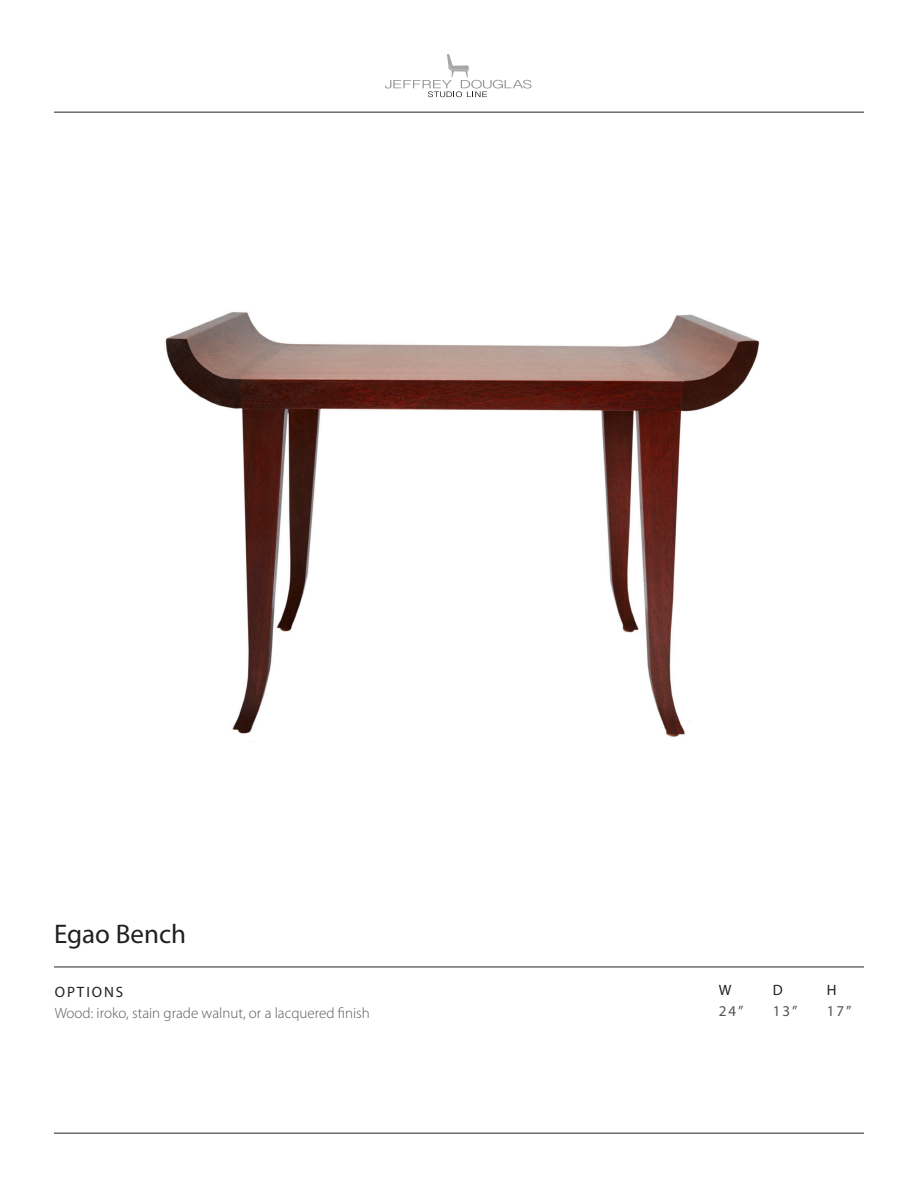
<style>
.page{position:relative;width:918px;height:1188px;background:#fff}
.page>*{position:absolute;margin:0;border:0;box-sizing:border-box;transform-origin:0 0}
.t1{font:27px "Myriad Pro";color:#231f20}
.t2{font:300 15px "Myriad Pro";color:#57585a}
.t3{font:15px "Myriad Pro";letter-spacing:.13em;color:#231f20}
.t4{font:15px "Myriad Pro";color:#535355}
</style>
<div class="page">
<svg style="left:385px;top:54px;width:147px;height:43px"></svg>
<hr style="left:54px;top:1132px;width:810px;height:2px;background:#6c6d70">
<hr style="left:54px;top:111px;width:810px;height:2px;background:#6c6d70">
<hr style="left:54px;top:966px;width:810px;height:2px;background:#6c6d70">
<img style="left:165px;top:312px;width:595px;height:425px">
<p class="t1" style="left:54px;top:917px;width:134px">Egao Bench</p>
<p class="t3" style="left:55px;top:983px;width:70px">OPTIONS</p>
<p class="t2" style="left:55px;top:1004px;width:317px">Wood: iroko, stain grade walnut, or a lacquered finish</p>
<p class="t3" style="left:719px;top:981px;width:14px">W</p>
<p class="t3" style="left:773px;top:981px;width:11px">D</p>
<p class="t3" style="left:827px;top:981px;width:11px">H</p>
<p class="t4" style="left:719px;top:1002px;width:26px">24”</p>
<p class="t4" style="left:773px;top:1002px;width:26px">13”</p>
<p class="t4" style="left:827px;top:1002px;width:26px">17”</p>
</div>
